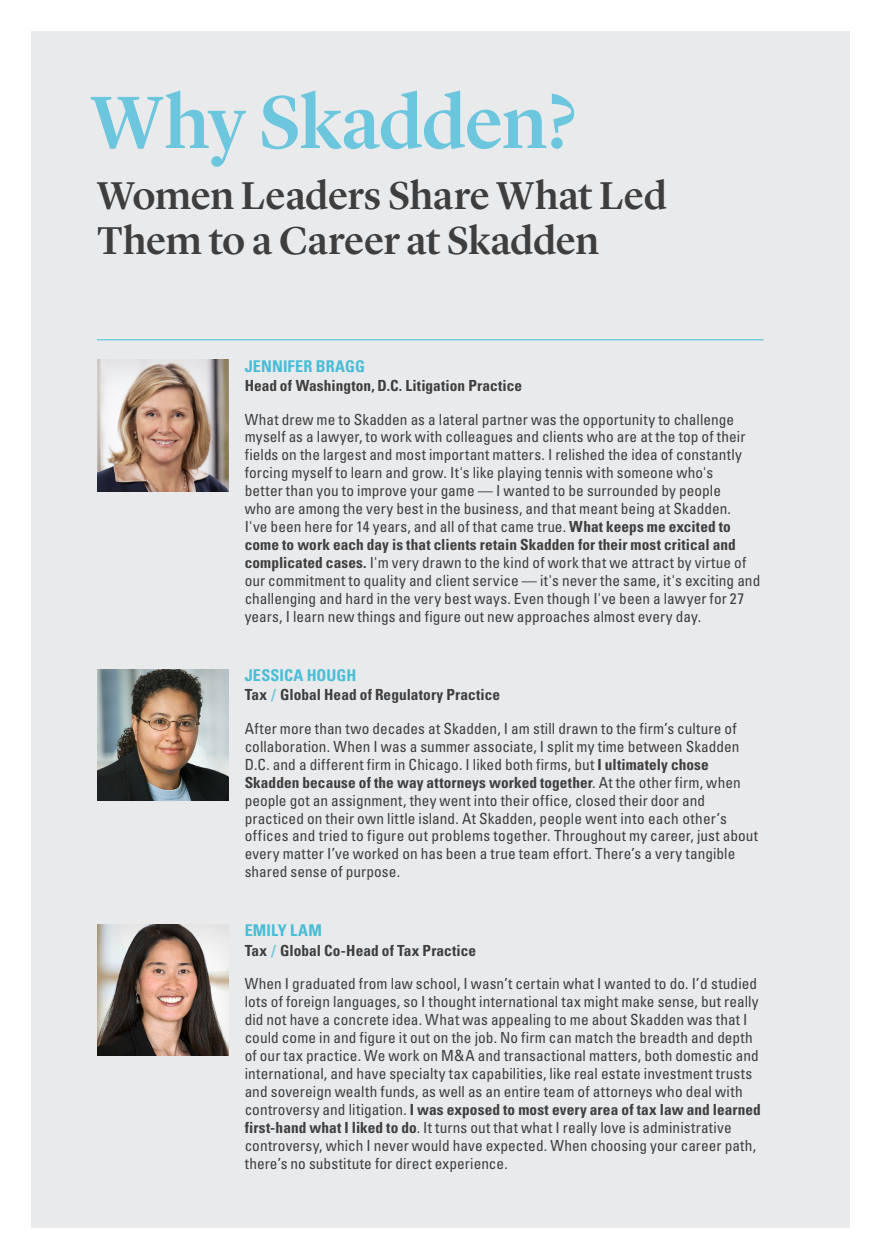
<style>
.page{position:relative;width:882px;height:1260px;background:#fff}
.page>*{position:absolute;margin:0;border:0;box-sizing:border-box;transform-origin:0 0}
.Main_Text{font:500 77px "Lyon Display";letter-spacing:-.015em;color:#6cc6de}
.Main_Text-2{font:500 40.25px/45.5px "Lyon Display";letter-spacing:-.01em;color:#3e3e3f}
.Intro_Text{font:700 condensed 16.1px "Univers LT Std";letter-spacing:.005em;color:#48bdd7}
.Intro_Text-2{font:condensed 15.4px/17.8px "Univers LT Std";letter-spacing:.005em;color:#3e3e3f}
.Intro_Text-3{font:700 condensed 15.4px "Univers LT Std";letter-spacing:.005em;color:#3e3e3f}
.s1{font-weight:700}
.s2{color:#6cc6de}
</style>
<div class="page">
<div style="left:32px;top:32px;width:818px;height:1196px;background:#e9eaeb"></div>
<hr style="left:97px;top:339px;width:667px;height:1px;background:#48bdd7">
<div style="left:96px;top:358px;width:133px;height:135px;background:#231f20;opacity:.17"></div>
<div style="left:96px;top:668px;width:133px;height:134px;background:#231f20;opacity:.17"></div>
<div style="left:96px;top:923px;width:133px;height:135px;background:#231f20;opacity:.17"></div>
<p class="Main_Text" style="left:91px;top:65px;width:487px">Why Skadden?</p>
<p class="Main_Text-2" style="left:97px;top:169px;width:572px">Women Leaders Share What Led<br>Them to a Career at Skadden</p>
<p class="Intro_Text" style="left:245px;top:356px;width:122px">JENNIFER BRAGG</p>
<p class="Intro_Text-3" style="left:245px;top:376px;width:279px">Head of Washington, D.C. Litigation Practice</p>
<p class="Intro_Text-2" style="left:245px;top:410px;width:517px">What drew me to Skadden as a lateral partner was the opportunity to challenge myself as a lawyer, to work with colleagues and clients who are at the top of their fields on the largest and most important matters. I relished the idea of constantly forcing myself to learn and grow. It's like playing tennis with someone who's<br>better than you to improve your game — I wanted to be surrounded by people<br>who are among the very best in the business, and that meant being at Skadden.<br>I've been here for 14 years, and all of that came true. <span class="s1">What keeps me excited to come to work each day is that clients retain Skadden for their most critical and complicated cases.</span> I'm very drawn to the kind of work that we attract by virtue of our commitment to quality and client service — it's never the same, it's exciting and challenging and hard in the very best ways. Even though I've been a lawyer for 27 years, I learn new things and figure out new approaches almost every day.</p>
<p class="Intro_Text" style="left:245px;top:665px;width:113px">JESSICA HOUGH</p>
<p class="Intro_Text-3" style="left:245px;top:685px;width:257px">Tax <span class="s2">/</span> Global Head of Regulatory Practice</p>
<p class="Intro_Text-2" style="left:245px;top:719px;width:515px">After more than two decades at Skadden, I am still drawn to the firm’s culture of collaboration. When I was a summer associate, I split my time between Skadden D.C. and a different firm in Chicago. I liked both firms, but <span class="s1">I ultimately chose Skadden because of the way attorneys worked together</span>. At the other firm, when people got an assignment, they went into their office, closed their door and practiced on their own little island. At Skadden, people went into each other’s offices and tried to figure out problems together. Throughout my career, just about every matter I’ve worked on has been a true team effort. There’s a very tangible shared sense of purpose.</p>
<p class="Intro_Text" style="left:245px;top:921px;width:79px">EMILY LAM</p>
<p class="Intro_Text-3" style="left:245px;top:941px;width:233px">Tax <span class="s2">/</span> Global Co-Head of Tax Practice</p>
<p class="Intro_Text-2" style="left:245px;top:975px;width:518px">When I graduated from law school, I wasn’t certain what I wanted to do. I’d studied lots of foreign languages, so I thought international tax might make sense, but really did not have a concrete idea. What was appealing to me about Skadden was that I could come in and figure it out on the job. No firm can match the breadth and depth of our tax practice. We work on M&amp;A and transactional matters, both domestic and international, and have specialty tax capabilities, like real estate investment trusts and sovereign wealth funds, as well as an entire team of attorneys who deal with controversy and litigation. <span class="s1">I was exposed to most every area of tax law and learned first-hand what I liked to do</span>. It turns out that what I really love is administrative controversy, which I never would have expected. When choosing your career path, there’s no substitute for direct experience.</p>
</div>
